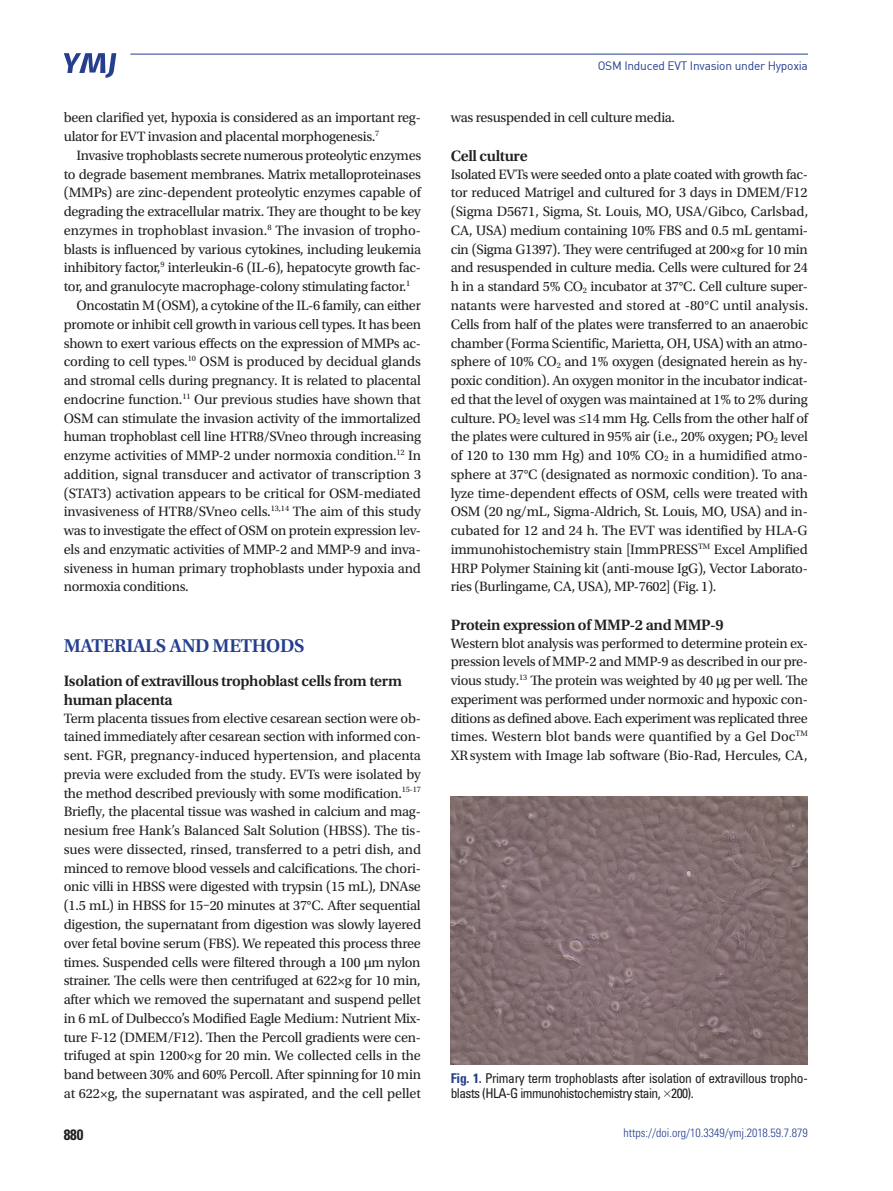
<style>
.page{position:relative;width:893px;height:1191px;background:#fff}
.page>*{position:absolute;margin:0;border:0;box-sizing:border-box;transform-origin:0 0}
.t1{font:600 19.5px "Utopia Std";letter-spacing:-.02em;color:#253f8e}
.t2{font:600 15.75px/18.8px "Utopia Std";letter-spacing:-.02em;color:#231f20}
.t3{font:700 condensed 15px "Univers LT Std";color:#231f20}
.t4{font:14.25px/18.8px "Utopia Std";letter-spacing:-.02em;color:#231f20;text-align:justify}
.t5{font:14.25px "Utopia Std";color:#231f20}
.t6{font:condensed 13.5px/15px "Univers LT Std";letter-spacing:-.025em;color:#231f20}
.t7{font:300 condensed 12px "Univers LT Std";color:#253f8e}
.t8{font:12px "Dinreg";letter-spacing:-.02em;color:#253f8e}
.s1{font-weight:700;color:#253f8e}
.s2{font-family:"Garamond";font-stretch:normal}
</style>
<div class="page">
<svg style="left:64px;top:53px;width:52px;height:25px"></svg>
<hr style="left:130px;top:54px;width:678px;height:1px;background:#253f8e">
<img style="left:451px;top:796px;width:357px;height:268px">
<p class="t4" style="left:64px;top:109px;width:359px">been clarified yet, hypoxia is considered as an important reg&shy;ulator for EVT invasion and placental morphogenesis.<sup>7</sup></p>
<p class="t4" style="left:77px;top:146px;width:346px">Invasive trophoblasts secrete numerous proteolytic enzymes</p>
<p class="t4" style="left:64px;top:165px;width:359px">to degrade basement membranes. Matrix metalloproteinases</p>
<p class="t4" style="left:64px;top:184px;width:358px">(MMPs) are zinc-dependent proteolytic enzymes capable of</p>
<p class="t4" style="left:64px;top:202px;width:359px">degrading the extracellular matrix. They are thought to be key</p>
<p class="t5" style="left:64px;top:223px;width:359px">enzymes in trophoblast invasion.<sup>8</sup> The invasion of tropho-</p>
<p class="t4" style="left:64px;top:240px;width:359px">blasts is influenced by various cytokines, including leukemia</p>
<p class="t4" style="left:64px;top:259px;width:359px">inhibitory factor,<sup>9</sup> interleukin-6 (IL-6), hepatocyte growth fac-</p>
<p class="t4" style="left:64px;top:277px;width:348px">tor, and granulocyte macrophage-colony stimulating factor.<sup>1</sup></p>
<p class="t4" style="left:77px;top:296px;width:346px">Oncostatin M (OSM), a cytokine of the IL-6 family, can either</p>
<p class="t4" style="left:64px;top:315px;width:359px">promote or inhibit cell growth in various cell types. It has been</p>
<p class="t4" style="left:64px;top:334px;width:359px">shown to exert various effects on the expression of MMPs ac-</p>
<p class="t4" style="left:64px;top:352px;width:359px">cording to cell types.<sup>10</sup> OSM is produced by decidual glands</p>
<p class="t4" style="left:64px;top:371px;width:359px">and stromal cells during pregnancy. It is related to placental</p>
<p class="t4" style="left:64px;top:390px;width:358px">endocrine function.<sup>11</sup> Our previous studies have shown that</p>
<p class="t4" style="left:64px;top:409px;width:359px">OSM can stimulate the invasion activity of the immortalized</p>
<p class="t4" style="left:64px;top:427px;width:359px">human trophoblast cell line HTR8/SVneo through increasing</p>
<p class="t4" style="left:64px;top:446px;width:359px">enzyme activities of MMP-2 under normoxia condition.<sup>12</sup> In</p>
<p class="t5" style="left:64px;top:466px;width:359px">addition, signal transducer and activator of transcription 3</p>
<p class="t4" style="left:64px;top:484px;width:358px">(STAT3) activation appears to be critical for OSM-mediated</p>
<p class="t4" style="left:64px;top:502px;width:359px">invasiveness of HTR8/SVneo cells.<sup>13,14</sup> The aim of this study</p>
<p class="t4" style="left:64px;top:521px;width:359px">was to investigate the effect of OSM on protein expression lev-</p>
<p class="t4" style="left:64px;top:540px;width:359px">els and enzymatic activities of MMP-2 and MMP-9 and inva-</p>
<p class="t4" style="left:64px;top:559px;width:359px">siveness in human primary trophoblasts under hypoxia and</p>
<p class="t4" style="left:64px;top:577px;width:126px">normoxia conditions.</p>
<h1 class="t1" style="left:64px;top:634px;width:242px">MATERIALS AND METHODS</h1>
<p class="t2" style="left:64px;top:672px;width:340px">Isolation of extravillous trophoblast cells from term human placenta</p>
<p class="t4" style="left:64px;top:709px;width:359px">Term placenta tissues from elective cesarean section were ob&shy;tained immediately after cesarean section with informed con&shy;sent. FGR, pregnancy-induced hypertension, and placenta previa were excluded from the study. EVTs were isolated by the method described previously with some modification.<sup>15-17<br></sup>Briefly, the placental tissue was washed in calcium and mag&shy;nesium free Hank’s Balanced Salt Solution (HBSS). The tis&shy;sues were dissected, rinsed, transferred to a petri dish, and minced to remove blood vessels and calcifications. The chori&shy;onic villi in HBSS were digested with trypsin (15 mL), DNAse (1.5 mL) in HBSS for 15–20 minutes at 37°C. After sequential digestion, the supernatant from digestion was slowly layered over fetal bovine serum (FBS). We repeated this process three times. Suspended cells were filtered through a 100 µm nylon strainer. The cells were then centrifuged at 622×g for 10 min, after which we removed the supernatant and suspend pellet in 6 mL of Dulbecco’s Modified Eagle Medium: Nutrient Mix&shy;ture F-12 (DMEM/F12). Then the Percoll gradients were cen&shy;trifuged at spin 1200×g for 20 min. We collected cells in the band between 30% and 60% Percoll. After spinning for 10 min at 622×g, the supernatant was aspirated, and the cell pellet</p>
<p class="t3" style="left:64px;top:1125px;width:21px">880</p>
<p class="t8" style="left:598px;top:58px;width:212px">OSM Induced EVT Invasion under Hypoxia</p>
<p class="t4" style="left:451px;top:109px;width:226px">was resuspended in cell culture media.</p>
<p class="t2" style="left:451px;top:147px;width:78px">Cell culture</p>
<p class="t4" style="left:451px;top:165px;width:359px">Isolated EVTs were seeded onto a plate coated with growth fac&shy;tor reduced Matrigel and cultured for 3 days in DMEM/F12 (Sigma D5671, Sigma, St. Louis, MO, USA/Gibco, Carlsbad, CA, USA) medium containing 10% FBS and 0.5 mL gentami&shy;cin (Sigma G1397). They were centrifuged at 200×g for 10 min and resuspended in culture media. Cells were cultured for 24 h in a standard 5% CO<sub>2</sub> incubator at 37°C. Cell culture super&shy;natants were harvested and stored at -80°C until analysis.<br>Cells from half of the plates were transferred to an anaerobic chamber (Forma Scientific, Marietta, OH, USA) with an atmo&shy;sphere of 10% CO<sub>2</sub> and 1% oxygen (designated herein as hy&shy;poxic condition). An oxygen monitor in the incubator indicat&shy;ed that the level of oxygen was maintained at 1% to 2% during culture. PO<sub>2</sub> level was ≤14 mm Hg. Cells from the other half of the plates were cultured in 95% air (i.e., 20% oxygen; PO<sub>2</sub> level of 120 to 130 mm Hg) and 10% CO<sub>2</sub> in a humidified atmo&shy;sphere at 37°C (designated as normoxic condition). To ana&shy;lyze time-dependent effects of OSM, cells were treated with OSM (20 ng/mL, Sigma-Aldrich, St. Louis, MO, USA) and in&shy;cubated for 12 and 24 h. The EVT was identified by HLA-G immunohistochemistry stain [ImmPRESS<sup>TM</sup> Excel Amplified HRP Polymer Staining kit (anti-mouse IgG), Vector Laborato&shy;ries (Burlingame, CA, USA), MP-7602] (Fig. 1).</p>
<p class="t2" style="left:451px;top:616px;width:274px">Protein expression of MMP-2 and MMP-9</p>
<p class="t4" style="left:451px;top:634px;width:359px">Western blot analysis was performed to determine protein ex&shy;pression levels of MMP-2 and MMP-9 as described in our pre&shy;vious study.<sup>13</sup> The protein was weighted by 40 µg per well. The experiment was performed under normoxic and hypoxic con&shy;ditions as defined above. Each experiment was replicated three times. Western blot bands were quantified by a Gel Doc<sup>TM </sup>XRsystem with Image lab software (Bio-Rad, Hercules, CA,</p>
<p class="t6" style="left:451px;top:1070px;width:359px"><span class="s1">Fig. 1.</span> Primary term trophoblasts after isolation of extravillous tropho&shy;blasts (HLA-G immunohistochemistry stain, <span class="s2">×</span>200).</p>
<p class="t7" style="left:623px;top:1125px;width:186px">https://doi.org/10.3349/ymj.2018.59.7.879</p>
</div>
